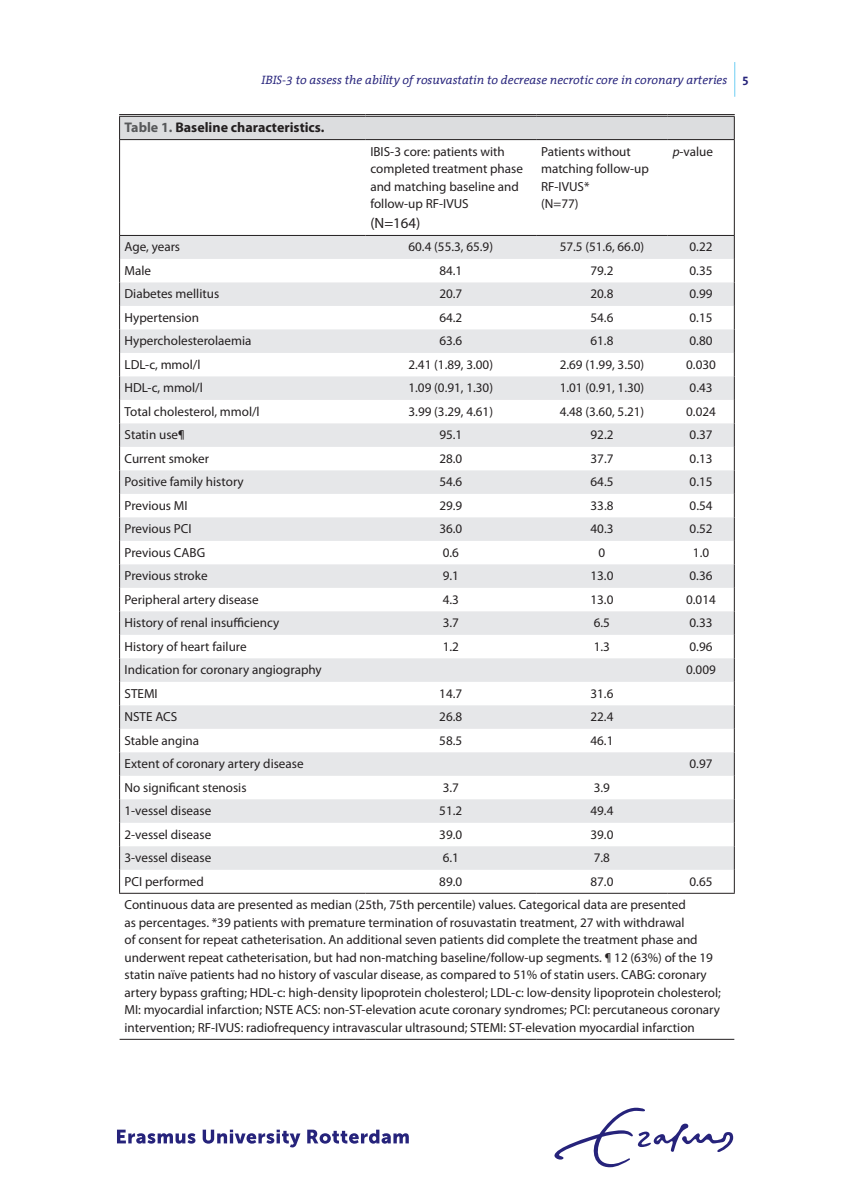
<style>
.page{position:relative;width:844px;height:1191px;background:#fff}
.page>*{position:absolute;margin:0;border:0;box-sizing:border-box;transform-origin:0 0}
.t1{font:14.88px "Myriad Pro";color:#231f20}
.t2{font:700 14px "Myriad Pro";color:#231f20}
.t3{font:13.12px/17.5px "Myriad Pro";color:#231f20}
.t4{font:italic 12.25px "The Serif Office";color:#26237b}
.s1{font-weight:700;font-style:normal}
.s2{color:#57585a}
.s3{font-style:italic}
</style>
<div class="page">
<div style="left:119px;top:115px;width:615px;height:25px;background:#dcdddf"></div>
<svg style="left:120px;top:236px;width:613px;height:633px;fill:#e9eaec"></svg>
<hr style="left:119px;top:114px;width:246px;height:3px;background:#fff">
<hr style="left:365px;top:114px;width:171px;height:3px;background:#fff">
<hr style="left:536px;top:114px;width:131px;height:3px;background:#fff">
<hr style="left:667px;top:114px;width:67px;height:3px;background:#fff">
<hr style="left:119px;top:114px;width:246px;height:1px;background:#231f20">
<hr style="left:119px;top:116px;width:246px;height:1px;background:#231f20">
<hr style="left:365px;top:114px;width:171px;height:1px;background:#231f20">
<hr style="left:365px;top:116px;width:171px;height:1px;background:#231f20">
<hr style="left:536px;top:114px;width:131px;height:1px;background:#231f20">
<hr style="left:536px;top:116px;width:131px;height:1px;background:#231f20">
<hr style="left:667px;top:114px;width:67px;height:1px;background:#231f20">
<hr style="left:667px;top:116px;width:67px;height:1px;background:#231f20">
<hr style="left:119px;top:139px;width:246px;height:1px;background:#231f20">
<hr style="left:365px;top:139px;width:171px;height:1px;background:#231f20">
<hr style="left:536px;top:139px;width:131px;height:1px;background:#231f20">
<hr style="left:667px;top:139px;width:67px;height:1px;background:#231f20">
<svg style="left:733px;top:117px;width:1px;height:22px"></svg>
<hr style="left:733px;top:140px;width:1px;height:95px;background:#231f20">
<hr style="left:119px;top:893px;width:246px;height:1px;background:#231f20">
<hr style="left:365px;top:893px;width:171px;height:1px;background:#231f20">
<hr style="left:536px;top:893px;width:131px;height:1px;background:#231f20">
<hr style="left:667px;top:893px;width:67px;height:1px;background:#231f20">
<hr style="left:119px;top:1039px;width:246px;height:1px;background:#231f20">
<hr style="left:365px;top:1039px;width:171px;height:1px;background:#231f20">
<hr style="left:536px;top:1039px;width:131px;height:1px;background:#231f20">
<hr style="left:667px;top:1039px;width:67px;height:1px;background:#231f20">
<hr style="left:119px;top:235px;width:246px;height:1px;background:#231f20">
<hr style="left:365px;top:235px;width:171px;height:1px;background:#231f20">
<hr style="left:536px;top:235px;width:131px;height:1px;background:#231f20">
<hr style="left:667px;top:235px;width:67px;height:1px;background:#231f20">
<svg style="left:119px;top:117px;width:1px;height:22px"></svg>
<hr style="left:119px;top:140px;width:1px;height:95px;background:#231f20">
<svg style="left:119px;top:236px;width:1px;height:657px"></svg>
<svg style="left:733px;top:236px;width:1px;height:657px"></svg>
<svg style="left:117px;top:1129px;width:78px;height:14px"></svg>
<svg style="left:203px;top:1129px;width:97px;height:18px"></svg>
<svg style="left:307px;top:1129px;width:101px;height:14px"></svg>
<svg style="left:554px;top:1107px;width:179px;height:60px"></svg>
<hr style="left:734px;top:62px;width:1px;height:35px;background:#6fcef4">
<p class="t4" style="left:261px;top:73px;width:489px">IBIS-3 to assess the ability of rosuvastatin to decrease necrotic core in coronary arteries <span class="s1">5</span></p>
<p class="t2" style="left:124px;top:118px;width:201px"><span class="s2">Table 1.</span> Baseline characteristics.</p>
<p class="t3" style="left:370px;top:142px;width:154px">IBIS-3 core: patients with completed treatment phase and matching baseline and follow-up RF-IVUS</p>
<p class="t1" style="left:370px;top:214px;width:51px">(N=164)</p>
<p class="t3" style="left:541px;top:142px;width:109px">Patients without matching follow-up<br>RF-IVUS*<br>(N=77)</p>
<p class="t3" style="left:672px;top:142px;width:42px"><span class="s3">p</span>-value</p>
<p class="t3" style="left:124px;top:238px;width:57px">Age, years</p>
<p class="t3" style="left:408px;top:238px;width:86px">60.4 (55.3, 65.9)</p>
<p class="t3" style="left:559px;top:238px;width:86px">57.5 (51.6, 66.0)</p>
<p class="t3" style="left:689px;top:238px;width:24px">0.22</p>
<p class="t3" style="left:124px;top:262px;width:28px">Male</p>
<p class="t3" style="left:439px;top:262px;width:24px">84.1</p>
<p class="t3" style="left:590px;top:262px;width:24px">79.2</p>
<p class="t3" style="left:689px;top:262px;width:24px">0.35</p>
<p class="t3" style="left:124px;top:285px;width:96px">Diabetes mellitus</p>
<p class="t3" style="left:439px;top:285px;width:24px">20.7</p>
<p class="t3" style="left:590px;top:285px;width:24px">20.8</p>
<p class="t3" style="left:689px;top:285px;width:24px">0.99</p>
<p class="t3" style="left:124px;top:308px;width:76px">Hypertension</p>
<p class="t3" style="left:439px;top:308px;width:24px">64.2</p>
<p class="t3" style="left:590px;top:308px;width:24px">54.6</p>
<p class="t3" style="left:689px;top:308px;width:24px">0.15</p>
<p class="t3" style="left:124px;top:332px;width:128px">Hypercholesterolaemia</p>
<p class="t3" style="left:439px;top:332px;width:24px">63.6</p>
<p class="t3" style="left:590px;top:332px;width:24px">61.8</p>
<p class="t3" style="left:689px;top:332px;width:24px">0.80</p>
<p class="t3" style="left:124px;top:355px;width:77px">LDL-c, mmol/l</p>
<p class="t3" style="left:408px;top:355px;width:86px">2.41 (1.89, 3.00)</p>
<p class="t3" style="left:559px;top:355px;width:86px">2.69 (1.99, 3.50)</p>
<p class="t3" style="left:686px;top:355px;width:31px">0.030</p>
<p class="t3" style="left:124px;top:379px;width:80px">HDL-c, mmol/l</p>
<p class="t3" style="left:408px;top:379px;width:86px">1.09 (0.91, 1.30)</p>
<p class="t3" style="left:559px;top:379px;width:86px">1.01 (0.91, 1.30)</p>
<p class="t3" style="left:689px;top:379px;width:24px">0.43</p>
<p class="t3" style="left:124px;top:402px;width:137px">Total cholesterol, mmol/l</p>
<p class="t3" style="left:408px;top:402px;width:86px">3.99 (3.29, 4.61)</p>
<p class="t3" style="left:559px;top:402px;width:86px">4.48 (3.60, 5.21)</p>
<p class="t3" style="left:686px;top:402px;width:31px">0.024</p>
<p class="t3" style="left:124px;top:426px;width:62px">Statin use¶</p>
<p class="t3" style="left:439px;top:426px;width:24px">95.1</p>
<p class="t3" style="left:590px;top:426px;width:24px">92.2</p>
<p class="t3" style="left:689px;top:426px;width:24px">0.37</p>
<p class="t3" style="left:124px;top:449px;width:86px">Current smoker</p>
<p class="t3" style="left:439px;top:449px;width:24px">28.0</p>
<p class="t3" style="left:590px;top:449px;width:24px">37.7</p>
<p class="t3" style="left:689px;top:449px;width:24px">0.13</p>
<p class="t3" style="left:124px;top:473px;width:121px">Positive family history</p>
<p class="t3" style="left:439px;top:473px;width:24px">54.6</p>
<p class="t3" style="left:590px;top:473px;width:24px">64.5</p>
<p class="t3" style="left:689px;top:473px;width:24px">0.15</p>
<p class="t3" style="left:124px;top:496px;width:64px">Previous MI</p>
<p class="t3" style="left:439px;top:496px;width:24px">29.9</p>
<p class="t3" style="left:590px;top:496px;width:24px">33.8</p>
<p class="t3" style="left:689px;top:496px;width:24px">0.54</p>
<p class="t3" style="left:124px;top:520px;width:69px">Previous PCI</p>
<p class="t3" style="left:439px;top:520px;width:24px">36.0</p>
<p class="t3" style="left:590px;top:520px;width:24px">40.3</p>
<p class="t3" style="left:689px;top:520px;width:24px">0.52</p>
<p class="t3" style="left:124px;top:543px;width:82px">Previous CABG</p>
<p class="t3" style="left:442px;top:543px;width:18px">0.6</p>
<p class="t3" style="left:598px;top:543px;width:8px">0</p>
<p class="t3" style="left:692px;top:543px;width:18px">1.0</p>
<p class="t3" style="left:124px;top:567px;width:84px">Previous stroke</p>
<p class="t3" style="left:442px;top:567px;width:18px">9.1</p>
<p class="t3" style="left:590px;top:567px;width:24px">13.0</p>
<p class="t3" style="left:689px;top:567px;width:24px">0.36</p>
<p class="t3" style="left:124px;top:590px;width:136px">Peripheral artery disease</p>
<p class="t3" style="left:442px;top:590px;width:18px">4.3</p>
<p class="t3" style="left:590px;top:590px;width:24px">13.0</p>
<p class="t3" style="left:686px;top:590px;width:31px">0.014</p>
<p class="t3" style="left:124px;top:614px;width:156px">History of renal insufficiency</p>
<p class="t3" style="left:442px;top:614px;width:18px">3.7</p>
<p class="t3" style="left:593px;top:614px;width:18px">6.5</p>
<p class="t3" style="left:689px;top:614px;width:24px">0.33</p>
<p class="t3" style="left:124px;top:637px;width:124px">History of heart failure</p>
<p class="t3" style="left:442px;top:637px;width:18px">1.2</p>
<p class="t3" style="left:593px;top:637px;width:18px">1.3</p>
<p class="t3" style="left:689px;top:637px;width:24px">0.96</p>
<p class="t3" style="left:124px;top:661px;width:199px">Indication for coronary angiography</p>
<p class="t3" style="left:686px;top:661px;width:31px">0.009</p>
<p class="t3" style="left:124px;top:684px;width:35px">STEMI</p>
<p class="t3" style="left:439px;top:684px;width:24px">14.7</p>
<p class="t3" style="left:590px;top:684px;width:24px">31.6</p>
<p class="t3" style="left:124px;top:708px;width:54px">NSTE ACS</p>
<p class="t3" style="left:439px;top:708px;width:24px">26.8</p>
<p class="t3" style="left:590px;top:708px;width:24px">22.4</p>
<p class="t3" style="left:124px;top:731px;width:76px">Stable angina</p>
<p class="t3" style="left:439px;top:731px;width:24px">58.5</p>
<p class="t3" style="left:590px;top:731px;width:24px">46.1</p>
<p class="t3" style="left:124px;top:755px;width:180px">Extent of coronary artery disease</p>
<p class="t3" style="left:689px;top:755px;width:24px">0.97</p>
<p class="t3" style="left:124px;top:778px;width:123px">No significant stenosis</p>
<p class="t3" style="left:442px;top:778px;width:18px">3.7</p>
<p class="t3" style="left:593px;top:778px;width:18px">3.9</p>
<p class="t3" style="left:124px;top:802px;width:88px">1-vessel disease</p>
<p class="t3" style="left:439px;top:802px;width:24px">51.2</p>
<p class="t3" style="left:590px;top:802px;width:24px">49.4</p>
<p class="t3" style="left:124px;top:825px;width:88px">2-vessel disease</p>
<p class="t3" style="left:439px;top:825px;width:24px">39.0</p>
<p class="t3" style="left:590px;top:825px;width:24px">39.0</p>
<p class="t3" style="left:124px;top:849px;width:88px">3-vessel disease</p>
<p class="t3" style="left:442px;top:849px;width:18px">6.1</p>
<p class="t3" style="left:593px;top:849px;width:18px">7.8</p>
<p class="t3" style="left:124px;top:872px;width:81px">PCI performed</p>
<p class="t3" style="left:439px;top:872px;width:24px">89.0</p>
<p class="t3" style="left:590px;top:872px;width:24px">87.0</p>
<p class="t3" style="left:689px;top:872px;width:24px">0.65</p>
<p class="t3" style="left:124px;top:895px;width:597px">Continuous data are presented as median (25th, 75th percentile) values. Categorical data are presented<br>as percentages. *39 patients with premature termination of rosuvastatin treatment, 27 with withdrawal<br>of consent for repeat catheterisation. An additional seven patients did complete the treatment phase and underwent repeat catheterisation, but had non-matching baseline/follow-up segments. ¶ 12 (63%) of the 19 statin naïve patients had no history of vascular disease, as compared to 51% of statin users. CABG: coronary artery bypass grafting; HDL-c: high-density lipoprotein cholesterol; LDL-c: low-density lipoprotein cholesterol; MI: myocardial infarction; NSTE ACS: non-ST-elevation acute coronary syndromes; PCI: percutaneous coronary intervention; RF-IVUS: radiofrequency intravascular ultrasound; STEMI: ST-elevation myocardial infarction</p>
</div>
